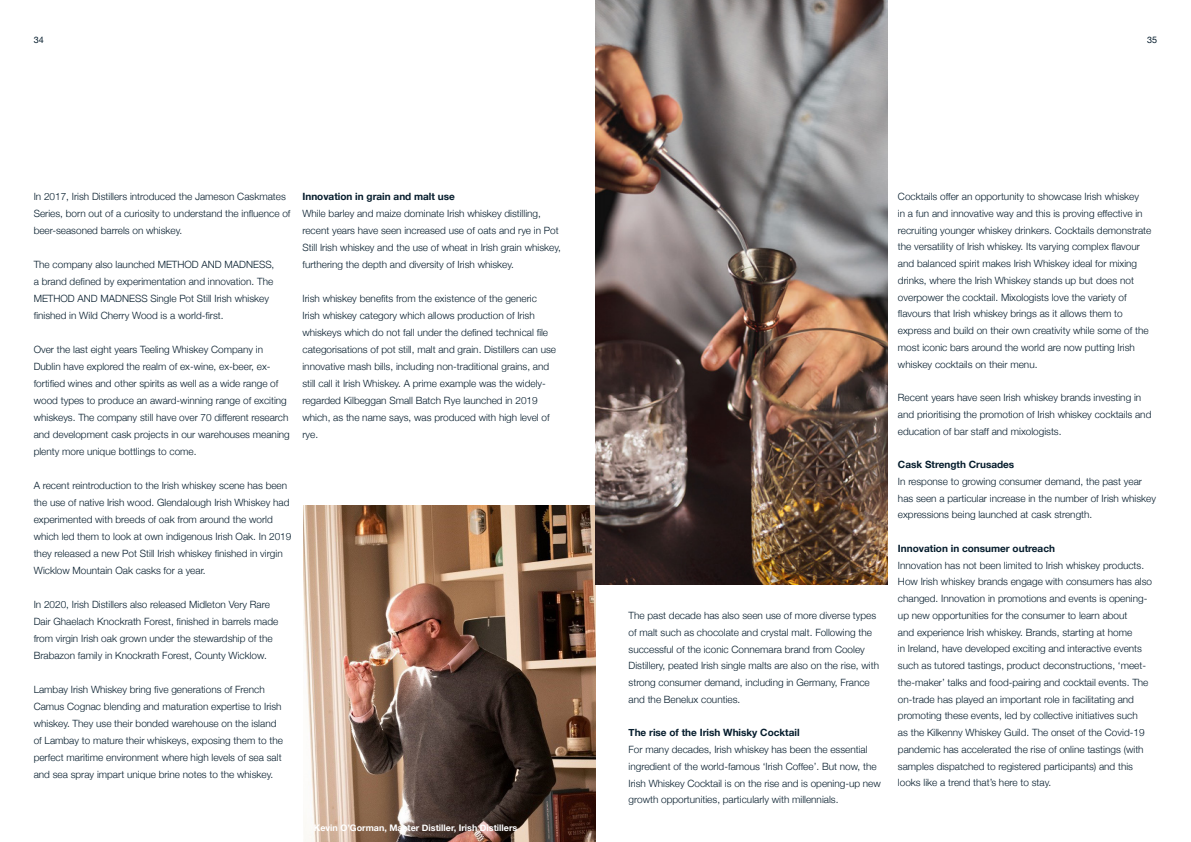
<style>
.page{position:relative;width:1191px;height:842px;background:#fff}
.page>*{position:absolute;margin:0;border:0;box-sizing:border-box;transform-origin:0 0}
.t1{font:300 10px/17px "Helvetica Neue";color:#051c2c}
.t2{font:700 10px "Helvetica Neue";color:#051c2c}
.t3{font:700 9px "Helvetica Neue";color:#fff}
.t4{font:9px "Helvetica Neue";color:#051c2c}
</style>
<div class="page">
<img style="left:303px;top:506px;width:292px;height:336px">
<img style="left:595px;top:0;width:292px;height:584px">
<p class="t4" style="left:34px;top:34px;width:12px">34</p>
<p class="t4" style="left:1147px;top:34px;width:12px">35</p>
<p class="t1" style="left:34px;top:188px;width:258px">In 2017, Irish Distillers introduced the Jameson Caskmates<br>Series, born out of a curiosity to understand the influence of beer-seasoned barrels on whiskey.</p>
<p class="t1" style="left:34px;top:256px;width:242px">The company also launched METHOD AND MADNESS, a brand defined by experimentation and innovation. The METHOD AND MADNESS Single Pot Still Irish whiskey finished in Wild Cherry Wood is a world-first.</p>
<p class="t1" style="left:34px;top:341px;width:257px">Over the last eight years Teeling Whiskey Company in Dublin have explored the realm of ex-wine, ex-beer, ex&shy;fortified wines and other spirits as well as a wide range of wood types to produce an award-winning range of exciting whiskeys. The company still have over 70 different research and development cask projects in our warehouses meaning plenty more unique bottlings to come.</p>
<p class="t1" style="left:34px;top:477px;width:259px">A recent reintroduction to the Irish whiskey scene has been the use of native Irish wood. Glendalough Irish Whiskey had experimented with breeds of oak from around the world which led them to look at own indigenous Irish Oak. In 2019 they released a new Pot Still Irish whiskey finished in virgin Wicklow Mountain Oak casks for a year.</p>
<p class="t1" style="left:34px;top:596px;width:246px">In 2020, Irish Distillers also released Midleton Very Rare Dair Ghaelach Knockrath Forest, finished in barrels made from virgin Irish oak grown under the stewardship of the Brabazon family in Knockrath Forest, County Wicklow.</p>
<p class="t1" style="left:34px;top:681px;width:251px">Lambay Irish Whiskey bring five generations of French Camus Cognac blending and maturation expertise to Irish whiskey. They use their bonded warehouse on the island of Lambay to mature their whiskeys, exposing them to the perfect maritime environment where high levels of sea salt and sea spray impart unique brine notes to the whiskey.</p>
<p class="t2" style="left:302px;top:190px;width:154px">Innovation in grain and malt use</p>
<p class="t1" style="left:302px;top:205px;width:260px">While barley and maize dominate Irish whiskey distilling, recent years have seen increased use of oats and rye in Pot Still Irish whiskey and the use of wheat in Irish grain whiskey, furthering the depth and diversity of Irish whiskey.</p>
<p class="t1" style="left:302px;top:290px;width:255px">Irish whiskey benefits from the existence of the generic Irish whiskey category which allows production of Irish whiskeys which do not fall under the defined technical file categorisations of pot still, malt and grain. Distillers can use innovative mash bills, including non-traditional grains, and still call it Irish Whiskey. A prime example was the widely&shy;regarded Kilbeggan Small Batch Rye launched in 2019 which, as the name says, was produced with high level of rye.</p>
<p class="t3" style="left:314px;top:822px;width:205px">Kevin O’Gorman, Master Distiller, Irish Distillers</p>
<p class="t1" style="left:628px;top:607px;width:252px;line-height:16.7px">The past decade has also seen use of more diverse types of malt such as chocolate and crystal malt. Following the successful of the iconic Connemara brand from Cooley Distillery, peated Irish single malts are also on the rise, with strong consumer demand, including in Germany, France and the Benelux counties.</p>
<p class="t2" style="left:628px;top:727px;width:173px">The rise of the Irish Whisky Cocktail</p>
<p class="t1" style="left:628px;top:741px;width:254px;line-height:16.7px">For many decades, Irish whiskey has been the essential ingredient of the world-famous ‘Irish Coffee’. But now, the Irish Whiskey Cocktail is on the rise and is opening-up new growth opportunities, particularly with millennials.</p>
<p class="t1" style="left:898px;top:188px;width:255px">Cocktails offer an opportunity to showcase Irish whiskey<br>in a fun and innovative way and this is proving effective in recruiting younger whiskey drinkers. Cocktails demonstrate the versatility of Irish whiskey. Its varying complex flavour and balanced spirit makes Irish Whiskey ideal for mixing drinks, where the Irish Whiskey stands up but does not overpower the cocktail. Mixologists love the variety of flavours that Irish whiskey brings as it allows them to express and build on their own creativity while some of the most iconic bars around the world are now putting Irish whiskey cocktails on their menu.</p>
<p class="t1" style="left:898px;top:389px;width:255px;line-height:16.7px">Recent years have seen Irish whiskey brands investing in and prioritising the promotion of Irish whiskey cocktails and education of bar staff and mixologists.</p>
<p class="t2" style="left:898px;top:458px;width:118px">Cask Strength Crusades</p>
<p class="t1" style="left:898px;top:473px;width:260px">In response to growing consumer demand, the past year has seen a particular increase in the number of Irish whiskey expressions being launched at cask strength.</p>
<p class="t2" style="left:898px;top:542px;width:159px">Innovation in consumer outreach</p>
<p class="t1" style="left:898px;top:556px;width:256px;line-height:16.7px">Innovation has not been limited to Irish whiskey products.<br>How Irish whiskey brands engage with consumers has also changed. Innovation in promotions and events is opening&shy;up new opportunities for the consumer to learn about<br>and experience Irish whiskey. Brands, starting at home<br>in Ireland, have developed exciting and interactive events such as tutored tastings, product deconstructions, ‘meet&shy;the-maker’ talks and food-pairing and cocktail events. The on-trade has played an important role in facilitating and promoting these events, led by collective initiatives such<br>as the Kilkenny Whiskey Guild. The onset of the Covid-19 pandemic has accelerated the rise of online tastings (with samples dispatched to registered participants) and this looks like a trend that’s here to stay.</p>
</div>
